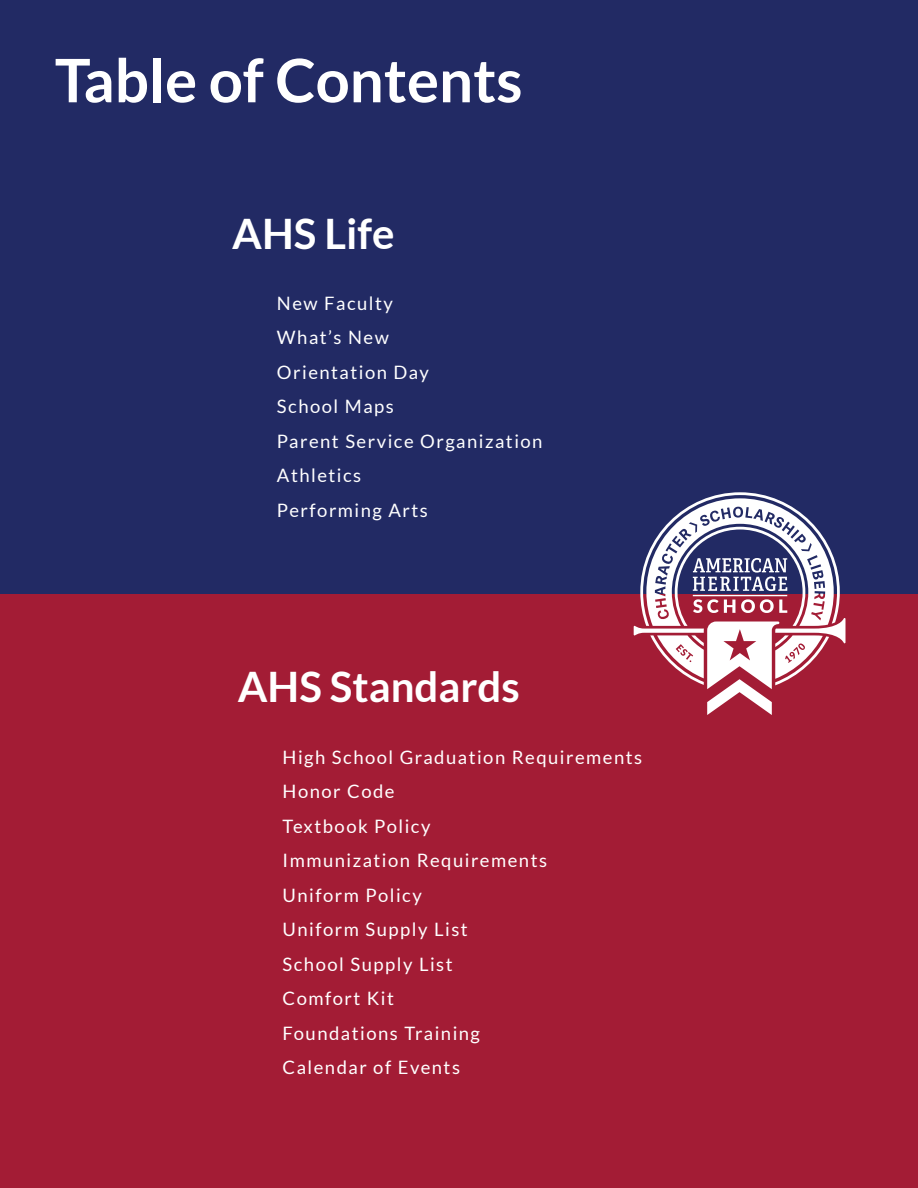
<style>
.page{position:relative;width:918px;height:1188px;background:#fff}
.page>*{position:absolute;margin:0;border:0;box-sizing:border-box;transform-origin:0 0}
.t1{font:700 60px "Lato";color:#fff}
.t2{font:700 42px "Lato";color:#fff}
.t3{font:18.45px "Lato";letter-spacing:.08em;color:#fff}
</style>
<div class="page">
<div style="left:0;top:0;width:918px;height:594px;background:#222a64"></div>
<div style="left:0;top:594px;width:918px;height:594px;background:#a31c35"></div>
<svg style="left:634px;top:492px;width:212px;height:223px"></svg>
<p class="t1" style="left:55px;top:46px;width:469px">Table of Contents</p>
<p class="t2" style="left:232px;top:210px;width:164px">AHS Life</p>
<p class="t3" style="left:277px;top:293px;width:117px">New Faculty</p>
<p class="t3" style="left:277px;top:327px;width:113px">What’s New</p>
<p class="t3" style="left:277px;top:362px;width:154px">Orientation Day</p>
<p class="t3" style="left:277px;top:396px;width:118px">School Maps</p>
<p class="t3" style="left:277px;top:431px;width:267px">Parent Service Organization</p>
<p class="t3" style="left:277px;top:465px;width:86px">Athletics</p>
<p class="t3" style="left:277px;top:500px;width:152px">Performing Arts</p>
<p class="t2" style="left:238px;top:663px;width:284px">AHS Standards</p>
<p class="t3" style="left:283px;top:747px;width:361px">High School Graduation Requirements</p>
<p class="t3" style="left:283px;top:781px;width:114px">Honor Code</p>
<p class="t3" style="left:283px;top:816px;width:149px">Textbook Policy</p>
<p class="t3" style="left:283px;top:850px;width:266px">Immunization Requirements</p>
<p class="t3" style="left:283px;top:885px;width:141px">Uniform Policy</p>
<p class="t3" style="left:283px;top:919px;width:187px">Uniform Supply List</p>
<p class="t3" style="left:283px;top:954px;width:172px">School Supply List</p>
<p class="t3" style="left:283px;top:988px;width:113px">Comfort Kit</p>
<p class="t3" style="left:283px;top:1023px;width:199px">Foundations Training</p>
<p class="t3" style="left:283px;top:1057px;width:179px">Calendar of Events</p>
</div>
